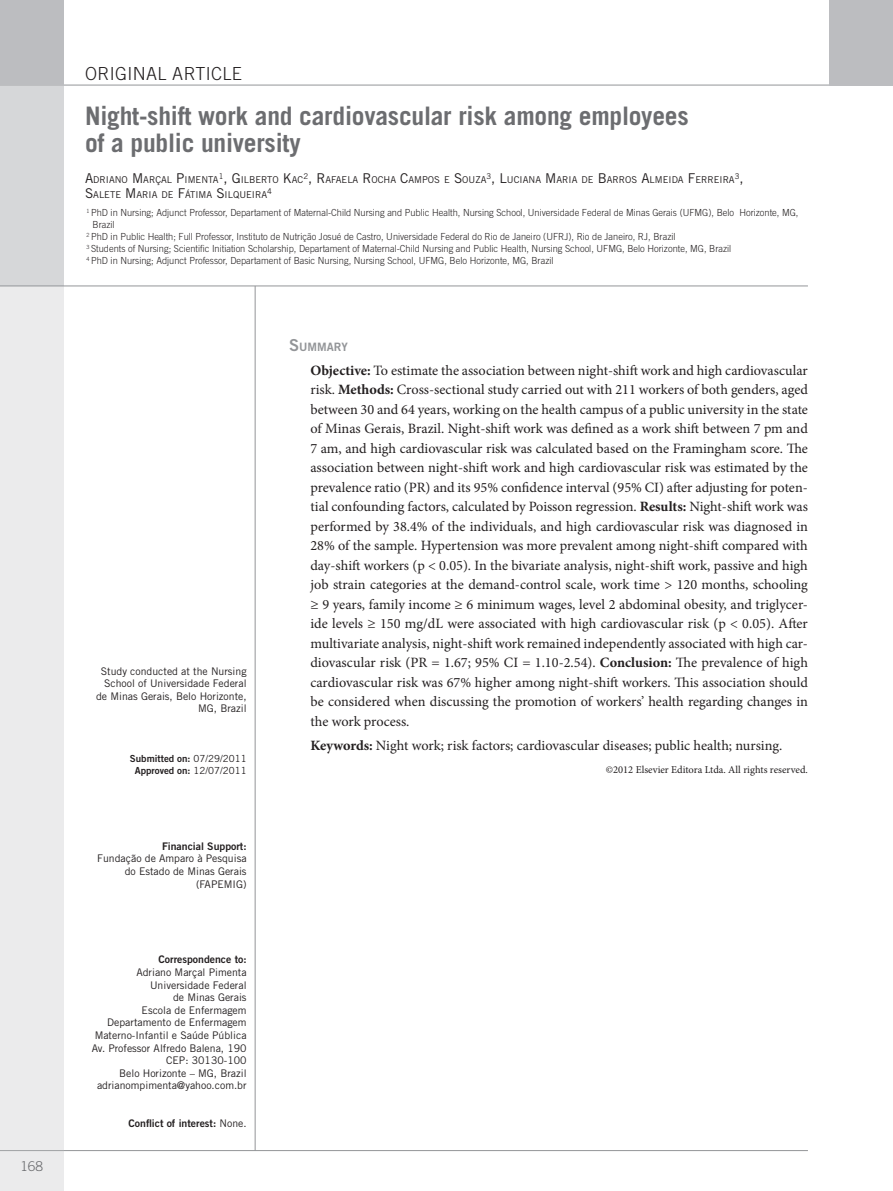
<style>
.page{position:relative;width:893px;height:1191px;background:#fff}
.page>*{position:absolute;margin:0;border:0;box-sizing:border-box;transform-origin:0 0}
._01_Titulo_Artigo_EN{font:700 25.5px "Trade Gothic LT Std";letter-spacing:-.01em;color:#6c6d70}
.t1{font:300 18px "Trade Gothic LT Std";letter-spacing:.02em;color:#231f20}
._08_Texto_Resumo_EN{font:14.25px/19.5px "Minion Pro";letter-spacing:-.005em;color:#231f20;text-align:justify}
.t2{font:300 13.5px "Trade Gothic LT Std";color:#6c6d70}
._07_Titulo_Resumo_Su{font:11.55px "Trade Gothic LT Std Bd 2";color:#939598}
._04_Lateral_EN{font:10.5px/12.6px "Trade Gothic LT Std";color:#231f20;text-align:right}
._04_Lateral_EN-2{font:10.5px "Trade Gothic LT Std Bd 2";color:#231f20}
._08_Texto_Resumo{font:10.5px "Minion Pro";color:#231f20}
._03_Titulacao_EN{font:300 9.75px/12px "Trade Gothic LT Std";color:#231f20;scale:.95 1}
.Data{font:9.75px "Trade Gothic LT Std Bd 2";color:#231f20}
._02_Autores{font:9.45px "Trade Gothic LT Std";color:#231f20}
._02_Autores-2{font:7.8px "Trade Gothic LT Std";color:#231f20}
.s1{font-size:13.5px}
.s2{font-family:"Trade Gothic LT Std"}
.s3{font-size:16.5px}
.s4{font-weight:700}
</style>
<div class="page">
<hr style="left:0;top:85px;width:893px;height:1px;background:#939598">
<hr style="left:0;top:1150px;width:808px;height:1px;background:#939598">
<div style="left:829px;top:0;width:64px;height:85px;background:#bcbdc0"></div>
<div style="left:0;top:0;width:64px;height:85px;background:#bcbdc0"></div>
<div style="left:0;top:286px;width:64px;height:905px;background:#ebebec"></div>
<div style="left:0;top:85px;width:64px;height:201px;background:#d6d7d9"></div>
<hr style="left:0;top:286px;width:808px;height:1px;background:#939598">
<hr style="left:255px;top:286px;width:1px;height:864px;background:#939598">
<p class="t2" style="left:20px;top:1158px;width:24px">168</p>
<p class="t1" style="left:85px;top:63px;width:158px">ORIGINAL ARTICLE</p>
<p class="_01_Titulo_Artigo_EN" style="left:85px;top:100px;width:605px">Night-shift work and cardiovascular risk among employees</p>
<p class="_01_Titulo_Artigo_EN" style="left:85px;top:127px;width:217px">of a public university</p>
<p class="_02_Autores" style="left:85px;top:174px;width:331px"><span class="s1">A</span>DRIANO <span class="s1">M</span>ARÇAL <span class="s1">P</span>IM ENTA<sup>1</sup><span class="s1">, G</span>ILBERTO <span class="s1">K</span>AC<sup>2</sup><span class="s1">, R</span>AFAELA <span class="s1">R</span> OCHA <span class="s1">C</span>AMP</p>
<p class="_02_Autores" style="left:428px;top:174px;width:308px">OS E <span class="s1">S</span>OUZA<sup>3</sup><span class="s1">, L</span>UCIANA <span class="s1">M</span>ARIA DE <span class="s1">B</span>ARROS <span class="s1">A</span>LM EIDA <span class="s1">F</span>ERREIRA</p>
<p class="_02_Autores-2" style="left:735px;top:171px;width:10px">3<span class="s1">,</span></p>
<p class="_02_Autores" style="left:85px;top:189px;width:183px"><span class="s1">S</span>ALETE <span class="s1">M</span>ARIA DE <span class="s1">F</span>ÁTIMA <span class="s1">S</span> ILQUEIRA</p>
<p class="_02_Autores-2" style="left:267px;top:186px;width:6px">4</p>
<p class="_03_Titulacao_EN" style="left:93px;top:207px;width:745px;text-indent:-6px"><sup>1</sup> PhD in Nursing; Adjunct Professor, Departament of Maternal-Child Nursing and Public Health, Nursing School, Universidade Federal de Minas Gerais (UFMG), Belo Horizonte, MG,<br>Brazil</p>
<p class="_03_Titulacao_EN" style="left:87px;top:231px;width:621px"><sup>2</sup> PhD in Public Health; Full Professor, Instituto de Nutrição Josué de Castro, Universidade Federal do Rio de Janeiro (UFRJ), Rio de Janeiro, RJ, Brazil</p>
<p class="_03_Titulacao_EN" style="left:87px;top:243px;width:680px"><sup>3</sup> Students of Nursing; Scientific Initiation Scholarship, Departament of Maternal-Child Nursing and Public Health, Nursing School, UFMG, Belo Horizonte, MG, Brazil</p>
<p class="_03_Titulacao_EN" style="left:87px;top:255px;width:493px"><sup>4</sup> PhD in Nursing; Adjunct Professor, Departament of Basic Nursing, Nursing School, UFMG, Belo Horizonte, MG, Brazil</p>
<p class="_04_Lateral_EN" style="left:96px;top:664px;width:152px">Study conducted at the Nursing<br>School of Universidade Federal de Minas Gerais, Belo Horizonte,<br>MG, Brazil</p>
<p class="Data" style="left:130px;top:752px;width:118px">Submitted on: <span class="s2">07/29/2011</span></p>
<p class="Data" style="left:135px;top:764px;width:113px">Approved on: <span class="s2">12/07/2011</span></p>
<p class="_04_Lateral_EN-2" style="left:162px;top:839px;width:86px">Financial Support:</p>
<p class="_04_Lateral_EN" style="left:97px;top:852px;width:151px">Fundação de Amparo à Pesquisa do Estado de Minas Gerais (FAPEMIG)</p>
<p class="_04_Lateral_EN-2" style="left:159px;top:953px;width:90px">Correspondence to:</p>
<p class="_04_Lateral_EN" style="left:136px;top:965px;width:112px">Adriano Marçal Pimenta</p>
<p class="_04_Lateral_EN" style="left:150px;top:978px;width:98px">Universidade Federal</p>
<p class="_04_Lateral_EN" style="left:173px;top:991px;width:75px">de Minas Gerais</p>
<p class="_04_Lateral_EN" style="left:142px;top:1003px;width:106px">Escola de Enfermagem</p>
<p class="_04_Lateral_EN" style="left:95px;top:1016px;width:153px">Departamento de Enfermagem<br>Materno-Infantil e Saúde Pública</p>
<p class="_04_Lateral_EN" style="left:92px;top:1041px;width:156px">Av. Professor Alfredo Balena, 190</p>
<p class="_04_Lateral_EN" style="left:166px;top:1054px;width:82px">CEP: 30130-100</p>
<p class="_04_Lateral_EN" style="left:119px;top:1066px;width:129px">Belo Horizonte – MG, Brazil</p>
<p class="_04_Lateral_EN" style="left:97px;top:1079px;width:151px">adrianompimenta@yahoo.com.br</p>
<p class="_04_Lateral_EN-2" style="left:129px;top:1117px;width:120px">Conflict of interest: <span class="s2">None.</span></p>
<p class="_07_Titulo_Resumo_Su" style="left:289px;top:339px;width:60px"><span class="s3">S</span>UMMARY</p>
<p class="_08_Texto_Resumo_EN" style="left:310px;top:360px;width:499px"><span class="s4">Objective:</span> To estimate the association between night-shift work and high cardiovascular risk. <span class="s4">Methods:</span> Cross-sectional study carried out with 211 workers of both genders, aged between 30 and 64 years, working on the health campus of a public university in the state of Minas Gerais, Brazil. Night-shift work was defined as a work shift between 7 pm and 7 am, and high cardiovascular risk was calculated based on the Framingham score. The association between night-shift work and high cardiovascular risk was estimated by the prevalence ratio (PR) and its 95% confidence interval (95% CI) after adjusting for poten&shy;tial confounding factors, calculated by Poisson regression. <span class="s4">Results:</span> Night-shift work was performed by 38.4% of the individuals, and high cardiovascular risk was diagnosed in 28% of the sample. Hypertension was more prevalent among night-shift compared with day-shift workers (p &lt; 0.05). In the bivariate analysis, night-shift work, passive and high job strain categories at the demand-control scale, work time &gt; 120 months, schooling ≥ 9 years, family income ≥ 6 minimum wages, level 2 abdominal obesity, and triglycer&shy;ide levels ≥ 150 mg/dL were associated with high cardiovascular risk (p &lt; 0.05). After multivariate analysis, night-shift work remained independently associated with high car&shy;diovascular risk (PR = 1.67; 95% CI = 1.10-2.54). <span class="s4">Conclusion:</span> The prevalence of high cardiovascular risk was 67% higher among night-shift workers. This association should be considered when discussing the promotion of workers’ health regarding changes in the work process.</p>
<p class="_08_Texto_Resumo_EN" style="left:310px;top:735px;width:473px"><span class="s4">Keywords:</span> Night work; risk factors; cardiovascular diseases; public health; nursing.</p>
<p class="_08_Texto_Resumo" style="left:606px;top:763px;width:204px">©2012 Elsevier Editora Ltda. All rights reserved.</p>
</div>
